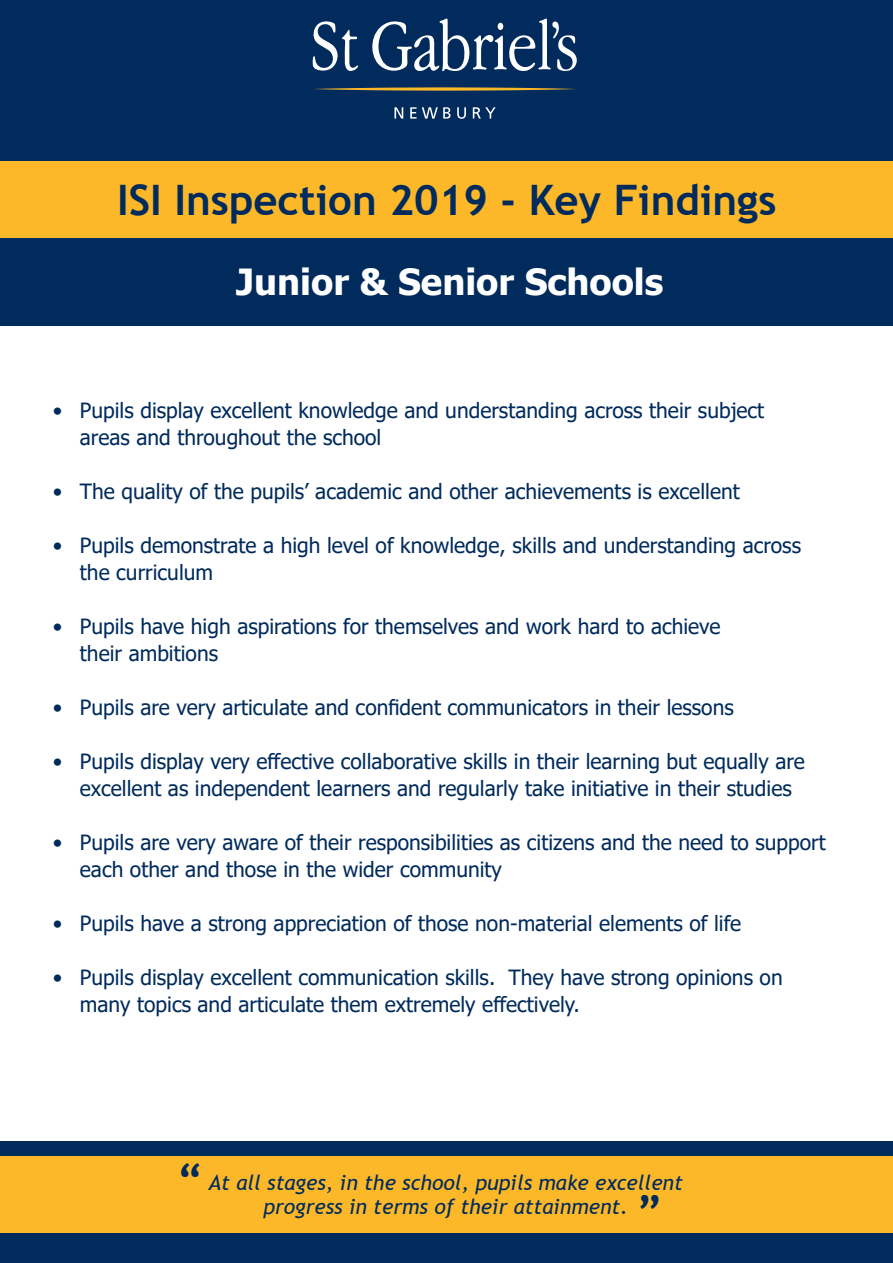
<style>
.page{position:relative;width:893px;height:1263px;background:#fff}
.page>*{position:absolute;margin:0;border:0;box-sizing:border-box;transform-origin:0 0}
.t1{font:700 45px "Trebuchet MS";color:#002b5c}
.t2{font:700 42px "Trebuchet MS";color:#002b5c}
.t3{font:700 36px "Tahoma";color:#fff}
.t4{font:21px/27px "Tahoma";color:#002b5c}
.t5{font:italic 21px/24px "Trebuchet MS";color:#002b5c;text-align:center}
</style>
<div class="page">
<div style="left:0;top:0;width:893px;height:325px;background:#002b5c"></div>
<div style="left:0;top:161px;width:893px;height:77px;background:#fcb828"></div>
<svg style="left:313px;top:21px;width:45px;height:50px"></svg>
<svg style="left:372px;top:18px;width:205px;height:54px"></svg>
<svg style="left:314px;top:87px;width:262px;height:4px"></svg>
<svg style="left:394px;top:107px;width:9px;height:12px"></svg>
<svg style="left:410px;top:107px;width:40px;height:12px"></svg>
<svg style="left:457px;top:107px;width:9px;height:12px"></svg>
<svg style="left:473px;top:107px;width:23px;height:12px"></svg>
<div style="left:0;top:1141px;width:893px;height:122px;background:#002b5c"></div>
<div style="left:0;top:1156px;width:893px;height:77px;background:#fcb828"></div>
<p class="t2" style="left:117px;top:174px;width:661px">ISI Inspection 2019 - Key Findings</p>
<p class="t3" style="left:236px;top:256px;width:429px">Junior &amp; Senior Schools</p>
<p class="t4" style="left:80px;top:398px;width:686px;text-indent:-27px">• Pupils display excellent knowledge and understanding across their subject areas and throughout the school</p>
<p class="t4" style="left:53px;top:479px;width:688px">• The quality of the pupils’ academic and other achievements is excellent</p>
<p class="t4" style="left:80px;top:533px;width:723px;text-indent:-27px">• Pupils demonstrate a high level of knowledge, skills and understanding across the curriculum</p>
<p class="t4" style="left:80px;top:614px;width:642px;text-indent:-27px">• Pupils have high aspirations for themselves and work hard to achieve their ambitions</p>
<p class="t4" style="left:53px;top:695px;width:682px">• Pupils are very articulate and confident communicators in their lessons</p>
<p class="t4" style="left:80px;top:749px;width:727px;text-indent:-27px">• Pupils display very effective collaborative skills in their learning but equally are excellent as independent learners and regularly take initiative in their studies</p>
<p class="t4" style="left:80px;top:830px;width:747px;text-indent:-27px">• Pupils are very aware of their responsibilities as citizens and the need to support each other and those in the wider community</p>
<p class="t4" style="left:53px;top:911px;width:690px">• Pupils have a strong appreciation of those non-material elements of life</p>
<p class="t4" style="left:80px;top:965px;width:704px;text-indent:-27px">• Pupils display excellent communication skills. They have strong opinions on many topics and articulate them extremely effectively.</p>
<p class="t1" style="left:177px;top:1152px;width:28px">“</p>
<p class="t5" style="left:208px;top:1171px;width:476px">At all stages, in the school, pupils make excellent progress in terms of their attainment.</p>
<p class="t1" style="left:636px;top:1184px;width:28px">”</p>
</div>
